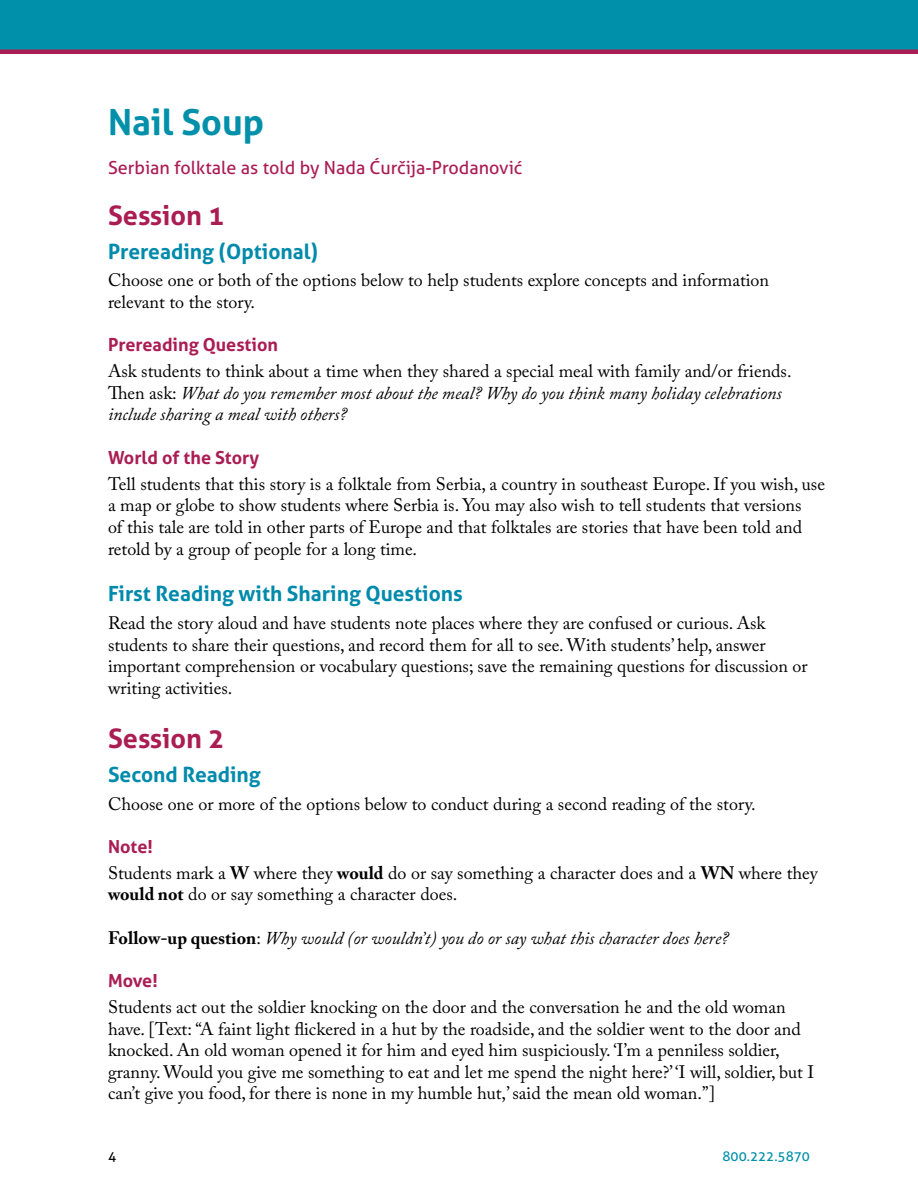
<style>
.page{position:relative;width:918px;height:1188px;background:#fff}
.page>*{position:absolute;margin:0;border:0;box-sizing:border-box;transform-origin:0 0}
.Head{font:700 36px "Aller";color:#0090aa}
.subhead_1{font:700 27px "Aller";color:#aa1d53}
.subhead_2{font:700 21px "Aller";color:#008aab}
.Body_Text{font:18px/21.6px "Adobe Caslon Pro";color:#000}
.Body_Text-2{font:italic 18px/21.6px "Adobe Caslon Pro";color:#000}
.Author{font:18px "Aller";color:#aa1d53}
.subhead_3{font:700 18px "Aller";color:#aa1d53}
.t1{font:13.5px "Aller";color:#0090aa}
.t2{font:13.5px "Aller";color:#000}
.s1{font-style:normal}
.s2{font-weight:700}
.s3{font-weight:700;font-style:normal}
</style>
<div class="page">
<div style="left:0;top:0;width:918px;height:54px;background:#0090aa"></div>
<hr style="left:0;top:50px;width:918px;height:4px;background:#aa1d53">
<p class="Head" style="left:108px;top:100px;width:158px">Nail Soup</p>
<p class="Author" style="left:108px;top:157px;width:416px">Serbian folktale as told by Nada Ćurčija-Prodanović</p>
<p class="subhead_1" style="left:108px;top:198px;width:118px">Session 1</p>
<p class="subhead_2" style="left:108px;top:238px;width:212px">Prereading (Optional)</p>
<p class="Body_Text" style="left:108px;top:269px;width:663px">Choose one or both of the options below to help students explore concepts and information relevant to the story.</p>
<p class="subhead_3" style="left:108px;top:334px;width:172px">Prereading Question</p>
<p class="Body_Text-2" style="left:108px;top:360px;width:685px"><span class="s1">Ask students to think about a time when they shared a special meal with family and/or friends.<br>Then ask:</span> What do you remember most about the meal? Why do you think many holiday celebrations include sharing a meal with others?</p>
<p class="subhead_3" style="left:108px;top:446px;width:153px">World of the Story</p>
<p class="Body_Text" style="left:108px;top:473px;width:719px">Tell students that this story is a folktale from Serbia, a country in southeast Europe. If you wish, use a map or globe to show students where Serbia is. You may also wish to tell students that versions<br>of this tale are told in other parts of Europe and that folktales are stories that have been told and retold by a group of people for a long time.</p>
<p class="subhead_2" style="left:108px;top:581px;width:356px">First Reading with Sharing Questions</p>
<p class="Body_Text" style="left:108px;top:612px;width:701px">Read the story aloud and have students note places where they are confused or curious. Ask students to share their questions, and record them for all to see. With students’ help, answer important comprehension or vocabulary questions; save the remaining questions for discussion or writing activities.</p>
<p class="subhead_1" style="left:108px;top:721px;width:118px">Session 2</p>
<p class="subhead_2" style="left:108px;top:762px;width:154px">Second Reading</p>
<p class="Body_Text" style="left:108px;top:793px;width:649px">Choose one or more of the options below to conduct during a second reading of the story.</p>
<p class="subhead_3" style="left:108px;top:835px;width:46px">Note!</p>
<p class="Body_Text" style="left:108px;top:862px;width:711px">Students mark a <span class="s2">W</span> where they <span class="s2">would</span> do or say something a character does and a <span class="s2">WN</span> where they <span class="s2">would not</span> do or say something a character does.</p>
<p class="Body_Text-2" style="left:108px;top:927px;width:623px"><span class="s3">Follow-up question</span><span class="s1">:</span> Why would (or wouldn’t) you do or say what this character does here?</p>
<p class="subhead_3" style="left:108px;top:969px;width:51px">Move!</p>
<p class="Body_Text" style="left:108px;top:996px;width:708px">Students act out the soldier knocking on the door and the conversation he and the old woman have. [Text: “A faint light flickered in a hut by the roadside, and the soldier went to the door and knocked. An old woman opened it for him and eyed him suspiciously. ‘I’m a penniless soldier, granny. Would you give me something to eat and let me spend the night here?’ ‘I will, soldier, but I can’t give you food, for there is none in my humble hut,’ said the mean old woman.”]</p>
<p class="t2" style="left:108px;top:1148px;width:10px">4</p>
<p class="t1" style="left:722px;top:1148px;width:89px">800.222.5870</p>
</div>
